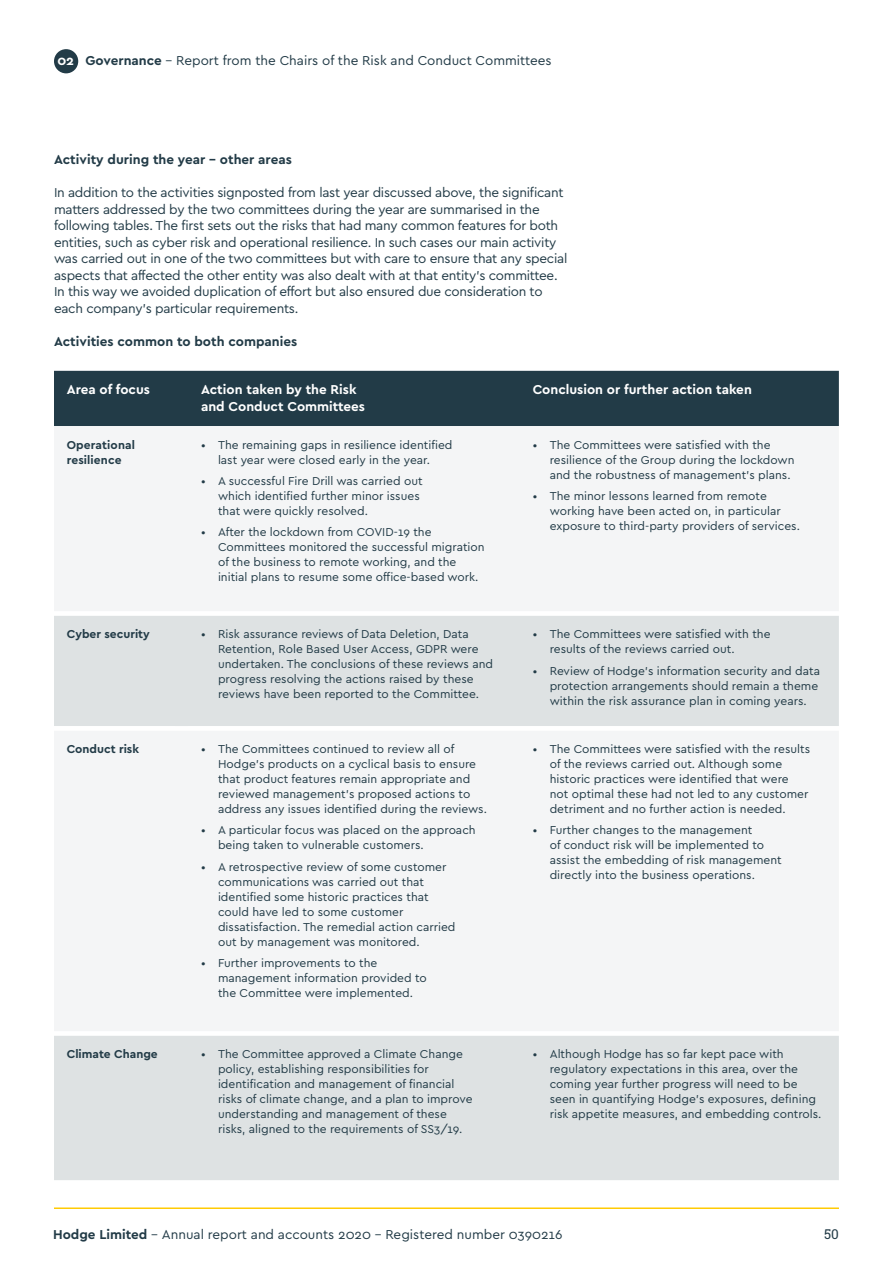
<style>
.page{position:relative;width:893px;height:1263px;background:#fff}
.page>*{position:absolute;margin:0;border:0;box-sizing:border-box;transform-origin:0 0}
.Hodge_Body_Copy_-_Sl{font:13.5px/16.5px "Cera Basic";letter-spacing:-.02em;color:#223b47}
.Hodge_Body_Copy_-_Sl-2{font:13.5px "Cera Basic";color:#223b47}
.Hodge_Sub-Heading{font:700 13.5px/16.5px "Cera Basic";color:#fff}
.Hodge_Sub-Heading-2{font:700 13.5px "Cera Basic";color:#223b47}
.t1{font:13.5px "Roboto Slab";color:#223b47}
.t2{font:12px/15px "Cera Basic";color:#223b47}
.Hodge_Sub-Heading-3{font:700 12px/15px "Cera Basic";color:#223b47}
.s1{font-weight:700;color:#fff}
.s2{font-weight:700}
</style>
<div class="page">
<hr style="left:54px;top:1207px;width:785px;height:2px;background:#ffcb05">
<div style="left:54px;top:371px;width:785px;height:55px;background:#223b47"></div>
<div style="left:54px;top:426px;width:785px;height:185px;background:#f4f5f6"></div>
<div style="left:54px;top:616px;width:785px;height:110px;background:#dee2e3"></div>
<svg style="left:54px;top:731px;width:785px;height:449px;fill:#f4f5f6"></svg>
<svg style="left:507px;top:731px;width:13px;height:449px"></svg>
<div style="left:54px;top:49px;width:24px;height:24px;background:#223b47;border-radius:50%"></div>
<p class="Hodge_Body_Copy_-_Sl-2" style="left:57px;top:53px;width:496px"><span class="s1">02</span> <span class="s2">Governance</span> – Report from the Chairs of the Risk and Conduct Committees</p>
<p class="Hodge_Sub-Heading-2" style="left:54px;top:152px;width:239px">Activity during the year – other areas</p>
<p class="Hodge_Body_Copy_-_Sl" style="left:54px;top:184px;width:515px">In addition to the activities signposted from last year discussed above, the significant matters addressed by the two committees during the year are summarised in the following tables. The first sets out the risks that had many common features for both entities, such as cyber risk and operational resilience. In such cases our main activity was carried out in one of the two committees but with care to ensure that any special aspects that affected the other entity was also dealt with at that entity’s committee.<br>In this way we avoided duplication of effort but also ensured due consideration to each company’s particular requirements.</p>
<p class="Hodge_Sub-Heading-2" style="left:54px;top:333px;width:245px">Activities common to both companies</p>
<p class="Hodge_Sub-Heading" style="left:67px;top:382px;width:85px">Area of focus</p>
<p class="Hodge_Sub-Heading" style="left:201px;top:382px;width:166px">Action taken by the Risk and Conduct Committees</p>
<p class="Hodge_Sub-Heading" style="left:533px;top:382px;width:221px">Conclusion or further action taken</p>
<p class="Hodge_Sub-Heading-3" style="left:67px;top:437px;width:70px">Operational resilience</p>
<p class="t2" style="left:201px;top:437px;width:253px;text-align:center">• The remaining gaps in resilience identified last year were closed early in the year.</p>
<p class="t2" style="left:218px;top:473px;width:206px;text-indent:-17px">• A successful Fire Drill was carried out which identified further minor issues that were quickly resolved.</p>
<p class="t2" style="left:218px;top:525px;width:268px;text-indent:-17px">• After the lockdown from COVID-19 the Committees monitored the successful migration of the business to remote working, and the initial plans to resume some office-based work.</p>
<p class="t2" style="left:550px;top:437px;width:246px;text-indent:-17px">• The Committees were satisfied with the resilience of the Group during the lockdown and the robustness of management’s plans.</p>
<p class="t2" style="left:550px;top:488px;width:252px;text-indent:-17px">• The minor lessons learned from remote working have been acted on, in particular exposure to third-party providers of services.</p>
<p class="Hodge_Sub-Heading-3" style="left:67px;top:627px;width:85px">Cyber security</p>
<p class="t2" style="left:218px;top:627px;width:277px;text-indent:-17px">• Risk assurance reviews of Data Deletion, Data Retention, Role Based User Access, GDPR were undertaken. The conclusions of these reviews and progress resolving the actions raised by these reviews have been reported to the Committee.</p>
<p class="t2" style="left:550px;top:627px;width:222px;text-indent:-17px">• The Committees were satisfied with the results of the reviews carried out.</p>
<p class="t2" style="left:550px;top:663px;width:272px;text-indent:-17px">• Review of Hodge’s information security and data protection arrangements should remain a theme within the risk assurance plan in coming years.</p>
<p class="Hodge_Sub-Heading-3" style="left:67px;top:741px;width:74px">Conduct risk</p>
<p class="t2" style="left:218px;top:741px;width:270px;text-indent:-17px">• The Committees continued to review all of Hodge’s products on a cyclical basis to ensure that product features remain appropriate and reviewed management’s proposed actions to address any issues identified during the reviews.</p>
<p class="t2" style="left:218px;top:823px;width:259px;text-indent:-17px">• A particular focus was placed on the approach being taken to vulnerable customers.</p>
<p class="t2" style="left:218px;top:859px;width:239px;text-indent:-17px">• A retrospective review of some customer communications was carried out that identified some historic practices that could have led to some customer dissatisfaction. The remedial action carried out by management was monitored.</p>
<p class="t2" style="left:218px;top:955px;width:210px;text-indent:-17px">• Further improvements to the management information provided to the Committee were implemented.</p>
<p class="t2" style="left:550px;top:741px;width:262px;text-indent:-17px">• The Committees were satisfied with the results of the reviews carried out. Although some historic practices were identified that were not optimal these had not led to any customer detriment and no further action is needed.</p>
<p class="t2" style="left:550px;top:823px;width:234px;text-indent:-17px">• Further changes to the management<br>of conduct risk will be implemented to assist the embedding of risk management directly into the business operations.</p>
<p class="Hodge_Sub-Heading-3" style="left:67px;top:1047px;width:93px">Climate Change</p>
<p class="t2" style="left:218px;top:1047px;width:256px;text-indent:-17px">• The Committee approved a Climate Change policy, establishing responsibilities for identification and management of financial risks of climate change, and a plan to improve understanding and management of these risks, aligned to the requirements of SS3/19.</p>
<p class="t2" style="left:550px;top:1047px;width:273px;text-indent:-17px">• Although Hodge has so far kept pace with regulatory expectations in this area, over the coming year further progress will need to be seen in quantifying Hodge’s exposures, defining risk appetite measures, and embedding controls.</p>
<p class="Hodge_Body_Copy_-_Sl-2" style="left:53px;top:1226px;width:511px"><span class="s2">Hodge Limited</span> – Annual report and accounts 2020 – Registered number 0390216</p>
<p class="t1" style="left:824px;top:1225px;width:16px">50</p>
</div>
